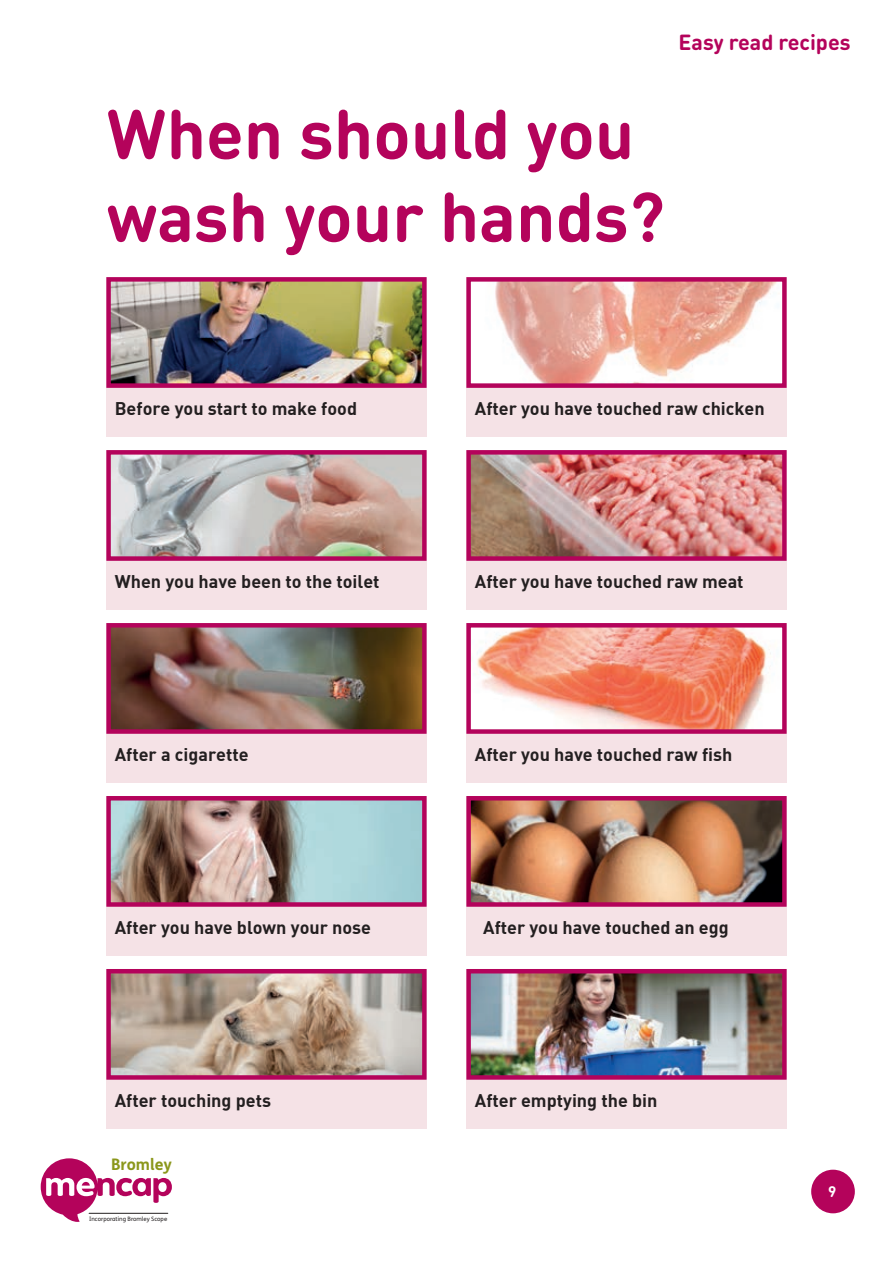
<style>
.page{position:relative;width:893px;height:1263px;background:#fff}
.page>*{position:absolute;margin:0;border:0;box-sizing:border-box;transform-origin:0 0}
.t1{font:700 69px/82.8px "DIN Round Pro";color:#b4035b}
.t2{font:700 21.6px "DIN Round Pro";color:#b4035b}
.t3{font:18px "DIN Bold";color:#231f20}
.t4{font:700 15.9px "FS Mencap";color:#8b971b}
.t5{font:700 15.15px "DIN Round Pro";color:#fff}
.t6{font:700 9.6px "FS Mencap";color:#8b971b}
.t7{font:6px "FS Mencap";color:#231f20}
</style>
<div class="page">
<svg style="left:41px;top:1158px;width:131px;height:64px"></svg>
<hr style="left:89px;top:1213px;width:79px;height:1px;background:#231f20">
<div style="left:811px;top:1170px;width:44px;height:43px;background:#b4035b;border-radius:50%"></div>
<img style="left:111px;top:282px;width:311px;height:101px">
<div style="left:106px;top:277px;width:321px;height:111px;border:4px solid #b4035b"></div>
<div style="left:106px;top:388px;width:321px;height:48px;background:#f5e2e6"></div>
<img style="left:495px;top:282px;width:282px;height:101px">
<div style="left:466px;top:277px;width:321px;height:111px;border:4px solid #b4035b"></div>
<div style="left:466px;top:388px;width:321px;height:48px;background:#f5e2e6"></div>
<img style="left:111px;top:455px;width:311px;height:101px">
<div style="left:106px;top:450px;width:321px;height:111px;border:4px solid #b4035b"></div>
<div style="left:106px;top:561px;width:321px;height:48px;background:#f5e2e6"></div>
<img style="left:471px;top:455px;width:311px;height:101px">
<div style="left:466px;top:450px;width:321px;height:111px;border:4px solid #b4035b"></div>
<div style="left:466px;top:561px;width:321px;height:48px;background:#f5e2e6"></div>
<img style="left:111px;top:801px;width:311px;height:101px">
<div style="left:106px;top:796px;width:321px;height:111px;border:4px solid #b4035b"></div>
<div style="left:106px;top:907px;width:321px;height:48px;background:#f5e2e6"></div>
<img style="left:471px;top:801px;width:311px;height:101px">
<div style="left:466px;top:796px;width:321px;height:111px;border:4px solid #b4035b"></div>
<div style="left:466px;top:907px;width:321px;height:48px;background:#f5e2e6"></div>
<img style="left:111px;top:628px;width:311px;height:101px">
<div style="left:106px;top:623px;width:321px;height:111px;border:4px solid #b4035b"></div>
<div style="left:106px;top:734px;width:321px;height:48px;background:#f5e2e6"></div>
<img style="left:477px;top:628px;width:294px;height:101px">
<div style="left:466px;top:623px;width:321px;height:111px;border:4px solid #b4035b"></div>
<div style="left:466px;top:734px;width:321px;height:48px;background:#f5e2e6"></div>
<img style="left:111px;top:974px;width:311px;height:101px">
<div style="left:106px;top:969px;width:321px;height:111px;border:4px solid #b4035b"></div>
<div style="left:106px;top:1080px;width:321px;height:48px;background:#f5e2e6"></div>
<img style="left:471px;top:974px;width:311px;height:101px">
<div style="left:466px;top:969px;width:321px;height:111px;border:4px solid #b4035b"></div>
<div style="left:466px;top:1080px;width:321px;height:48px;background:#f5e2e6"></div>
<p class="t2" style="left:679px;top:28px;width:174px">Easy read recipes</p>
<h1 class="t1" style="left:106px;top:90px;width:560px">When should you wash your hands?</h1>
<p class="t3" style="left:115px;top:397px;width:244px">Before you start to make food</p>
<p class="t3" style="left:475px;top:397px;width:291px">After you have touched raw chicken</p>
<p class="t3" style="left:115px;top:570px;width:266px">When you have been to the toilet</p>
<p class="t3" style="left:475px;top:570px;width:270px">After you have touched raw meat</p>
<p class="t3" style="left:115px;top:743px;width:135px">After a cigarette</p>
<p class="t3" style="left:475px;top:743px;width:259px">After you have touched raw fish</p>
<p class="t3" style="left:115px;top:916px;width:258px">After you have blown your nose</p>
<p class="t3" style="left:483px;top:916px;width:247px">After you have touched an egg</p>
<p class="t3" style="left:115px;top:1089px;width:158px">After touching pets</p>
<p class="t3" style="left:475px;top:1089px;width:184px">After emptying the bin</p>
<p class="t4" style="left:111px;top:1155px;width:62px">Bromley</p>
<p class="t6" style="left:131px;top:1166px;width:38px">Bromley</p>
<p class="t7" style="left:89px;top:1215px;width:80px">Incorporating Bromley Scope</p>
<p class="t5" style="left:828px;top:1181px;width:10px">9</p>
</div>
